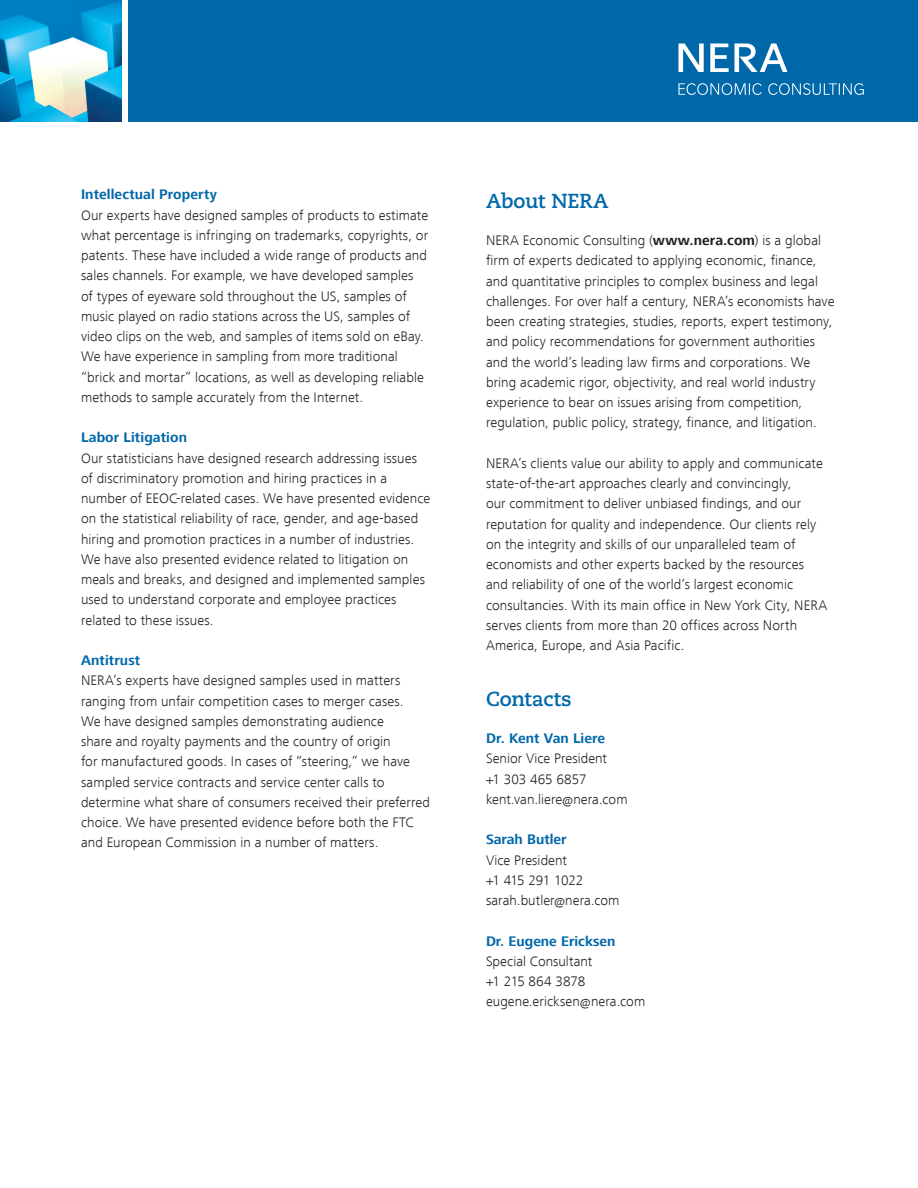
<style>
.page{position:relative;width:918px;height:1188px;background:#fff}
.page>*{position:absolute;margin:0;border:0;box-sizing:border-box;transform-origin:0 0}
.t1{font:700 20.25px "Caecilia";letter-spacing:-.005em;color:#0068a9}
.Bodytext{font:300 14.25px/20.2px "Frutiger Next LT";letter-spacing:.005em;color:#231f20}
.Bodytext-2{font:700 14.25px "Frutiger Next LT";letter-spacing:.005em;color:#0068a9}
.Bodytext-3{font:300 14.25px "Frutiger Next LT";letter-spacing:-.03em;color:#231f20}
.s1{font-weight:700}
</style>
<div class="page">
<img style="left:0;top:0;width:121px;height:122px">
<div style="left:128px;top:0;width:790px;height:122px;background:#0068a9"></div>
<svg style="left:678px;top:44px;width:26px;height:28px"></svg>
<svg style="left:710px;top:44px;width:78px;height:28px"></svg>
<svg style="left:678px;top:83px;width:84px;height:12px"></svg>
<svg style="left:768px;top:83px;width:96px;height:12px"></svg>
<p class="Bodytext-2" style="left:81px;top:187px;width:138px">Intellectual Property</p>
<p class="Bodytext" style="left:81px;top:205px;width:349px">Our experts have designed samples of products to estimate what percentage is infringing on trademarks, copyrights, or patents. These have included a wide range of products and sales channels. For example, we have developed samples of types of eyeware sold throughout the US, samples of music played on radio stations across the US, samples of video clips on the web, and samples of items sold on eBay.<br>We have experience in sampling from more traditional “brick and mortar” locations, as well as developing reliable methods to sample accurately from the Internet.</p>
<p class="Bodytext-2" style="left:81px;top:430px;width:108px">Labor Litigation</p>
<p class="Bodytext" style="left:81px;top:448px;width:351px">Our statisticians have designed research addressing issues of discriminatory promotion and hiring practices in a number of EEOC-related cases. We have presented evidence on the statistical reliability of race, gender, and age-based hiring and promotion practices in a number of industries.<br>We have also presented evidence related to litigation on meals and breaks, and designed and implemented samples used to understand corporate and employee practices related to these issues.</p>
<p class="Bodytext-2" style="left:81px;top:652px;width:61px">Antitrust</p>
<p class="Bodytext" style="left:81px;top:670px;width:351px">NERA’s experts have designed samples used in matters ranging from unfair competition cases to merger cases.<br>We have designed samples demonstrating audience<br>share and royalty payments and the country of origin<br>for manufactured goods. In cases of “steering,” we have sampled service contracts and service center calls to determine what share of consumers received their preferred choice. We have presented evidence before both the FTC and European Commission in a number of matters.</p>
<p class="t1" style="left:486px;top:189px;width:124px">About NERA</p>
<p class="Bodytext" style="left:486px;top:230px;width:350px">NERA Economic Consulting (<span class="s1">www.nera.com</span>) is a global firm of experts dedicated to applying economic, finance, and quantitative principles to complex business and legal challenges. For over half a century, NERA’s economists have been creating strategies, studies, reports, expert testimony, and policy recommendations for government authorities and the world’s leading law firms and corporations. We bring academic rigor, objectivity, and real world industry experience to bear on issues arising from competition, regulation, public policy, strategy, finance, and litigation.</p>
<p class="Bodytext" style="left:486px;top:453px;width:343px">NERA’s clients value our ability to apply and communicate state-of-the-art approaches clearly and convincingly,<br>our commitment to deliver unbiased findings, and our reputation for quality and independence. Our clients rely on the integrity and skills of our unparalleled team of economists and other experts backed by the resources and reliability of one of the world’s largest economic consultancies. With its main office in New York City, NERA serves clients from more than 20 offices across North America, Europe, and Asia Pacific.</p>
<p class="t1" style="left:486px;top:687px;width:87px">Contacts</p>
<p class="Bodytext-2" style="left:486px;top:730px;width:121px">Dr. Kent Van Liere</p>
<p class="Bodytext" style="left:486px;top:749px;width:123px">Senior Vice President</p>
<p class="Bodytext" style="left:486px;top:769px;width:102px">+1 303 465 6857</p>
<p class="Bodytext" style="left:486px;top:789px;width:143px">kent.van.liere@nera.com</p>
<p class="Bodytext-2" style="left:486px;top:832px;width:82px">Sarah Butler</p>
<p class="Bodytext" style="left:486px;top:850px;width:83px">Vice President</p>
<p class="Bodytext-3" style="left:486px;top:872px;width:99px">+1 415 291 1022</p>
<p class="Bodytext" style="left:486px;top:890px;width:135px">sarah.butler@nera.com</p>
<p class="Bodytext-2" style="left:486px;top:933px;width:131px">Dr. Eugene Ericksen</p>
<p class="Bodytext" style="left:486px;top:951px;width:108px">Special Consultant</p>
<p class="Bodytext" style="left:486px;top:971px;width:101px">+1 215 864 3878</p>
<p class="Bodytext" style="left:486px;top:992px;width:161px">eugene.ericksen@nera.com</p>
</div>
